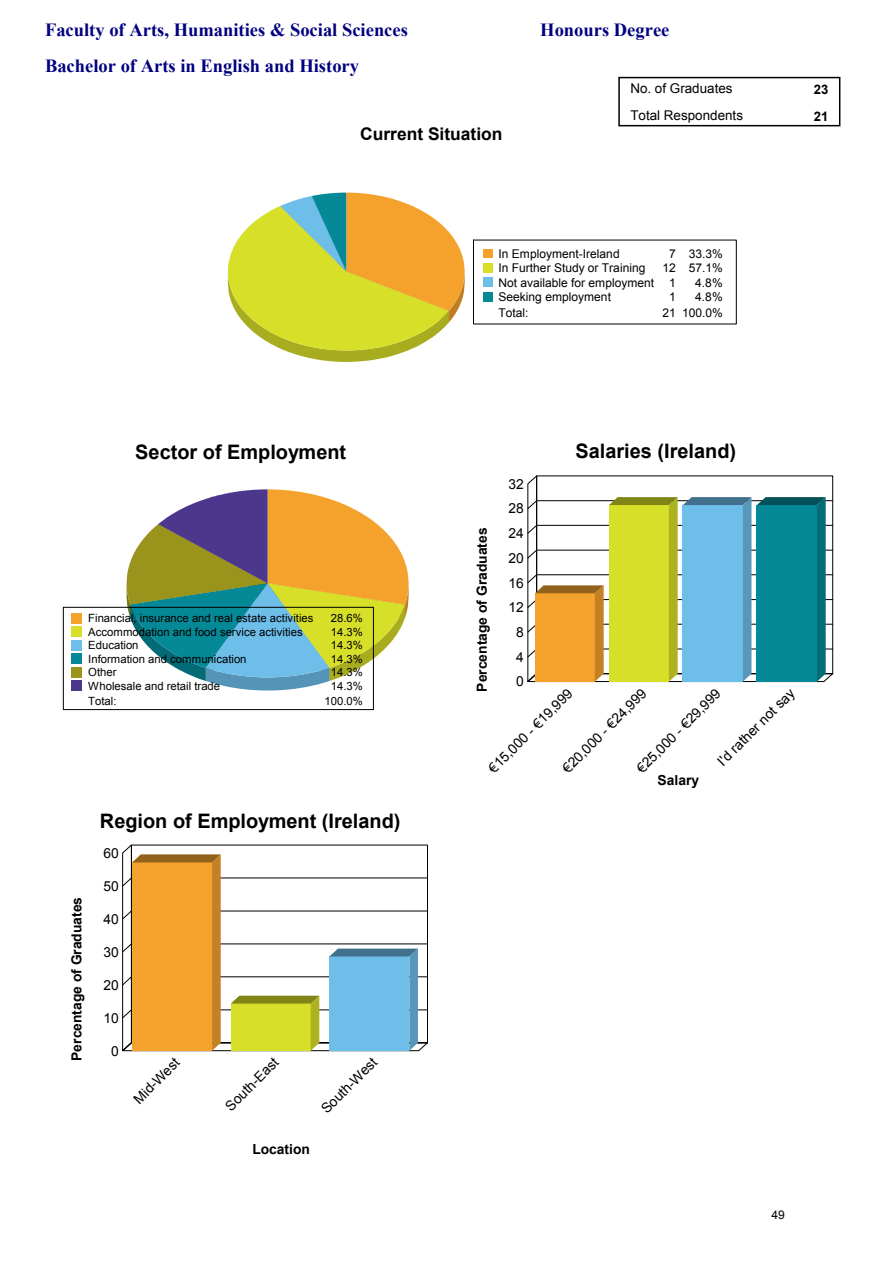
<style>
.page{position:relative;width:893px;height:1262px;background:#fff}
.page>*{position:absolute;margin:0;border:0;box-sizing:border-box;transform-origin:0 0}
.t1{font:700 19.95px "Arial";color:#000}
.t2{font:700 18.6px "Times New Roman";color:#000080}
.t3{font:700 17.4px "Arial";color:#000}
.t4{font:13.8px "Arial";color:#000}
.t5{font:700 13.8px "Arial";color:#000}
.t6{font:13.35px/27px "Arial";color:#000}
.t7{font:700 13.2px/27px "Arial";color:#000}
.t8{font:12px "Arial";color:#000}
.t9{font:11.25px "Arial";color:#000}
</style>
<div class="page">
<svg style="left:228px;top:193px;width:236px;height:169px"></svg>
<div style="left:483px;top:249px;width:9px;height:9px;background:#f5a22c"></div>
<div style="left:483px;top:264px;width:9px;height:9px;background:#d8df29"></div>
<div style="left:483px;top:278px;width:9px;height:9px;background:#6ebeea"></div>
<div style="left:483px;top:292px;width:9px;height:9px;background:#068996"></div>
<svg style="left:127px;top:489px;width:281px;height:201px"></svg>
<div style="left:63px;top:607px;width:310px;height:102px;border:1px solid #000"></div>
<div style="left:71px;top:613px;width:10px;height:10px;background:#f5a22c"></div>
<div style="left:71px;top:626px;width:10px;height:11px;background:#d8df29"></div>
<div style="left:71px;top:640px;width:10px;height:10px;background:#6ebeea"></div>
<div style="left:71px;top:653px;width:10px;height:11px;background:#068996"></div>
<div style="left:71px;top:667px;width:10px;height:10px;background:#9a931c"></div>
<div style="left:71px;top:680px;width:10px;height:11px;background:#4b378c"></div>
<svg style="left:527px;top:475px;width:307px;height:208px"></svg>
<svg style="left:122px;top:844px;width:306px;height:208px"></svg>
<div style="left:618px;top:77px;width:222px;height:49px;border:2px solid #000"></div>
<h2 class="t2" style="left:45px;top:19px;width:364px">Faculty of Arts, Humanities &amp; Social Sciences</h2>
<h2 class="t2" style="left:540px;top:19px;width:131px">Honours Degree</h2>
<h2 class="t2" style="left:45px;top:56px;width:315px">Bachelor of Arts in English and History</h2>
<h3 class="t3" style="left:360px;top:124px;width:144px">Current Situation</h3>
<p class="t6" style="left:630px;top:75px;width:114px">No. of Graduates<br>Total Respondents</p>
<p class="t8" style="left:498px;top:247px;width:123px">In Employment-Ireland</p>
<p class="t8" style="left:688px;top:247px;width:36px">33.3%</p>
<p class="t8" style="left:669px;top:247px;width:8px">7</p>
<p class="t8" style="left:498px;top:261px;width:148px">In Further Study or Training</p>
<p class="t8" style="left:688px;top:261px;width:36px">57.1%</p>
<p class="t8" style="left:662px;top:261px;width:15px">12</p>
<p class="t8" style="left:498px;top:276px;width:157px">Not available for employment</p>
<p class="t8" style="left:695px;top:276px;width:29px">4.8%</p>
<p class="t8" style="left:669px;top:276px;width:8px">1</p>
<p class="t8" style="left:498px;top:290px;width:114px">Seeking employment</p>
<p class="t8" style="left:695px;top:290px;width:29px">4.8%</p>
<p class="t8" style="left:669px;top:290px;width:8px">1</p>
<p class="t8" style="left:498px;top:306px;width:32px">Total:</p>
<p class="t8" style="left:662px;top:306px;width:62px">21 100.0%</p>
<p class="t7" style="left:813px;top:76px;width:16px">23<br>21</p>
<h1 class="t1" style="left:135px;top:440px;width:212px">Sector of Employment</h1>
<p class="t9" style="left:88px;top:612px;width:227px">Financial, insurance and real estate activities</p>
<p class="t9" style="left:331px;top:612px;width:34px">28.6%</p>
<p class="t9" style="left:88px;top:625px;width:216px">Accommodation and food service activities</p>
<p class="t9" style="left:331px;top:625px;width:34px">14.3%</p>
<p class="t9" style="left:88px;top:639px;width:52px">Education</p>
<p class="t9" style="left:331px;top:639px;width:34px">14.3%</p>
<p class="t9" style="left:88px;top:652px;width:160px">Information and communication</p>
<p class="t9" style="left:331px;top:652px;width:34px">14.3%</p>
<p class="t9" style="left:88px;top:666px;width:30px">Other</p>
<p class="t9" style="left:331px;top:666px;width:34px">14.3%</p>
<p class="t9" style="left:88px;top:679px;width:133px">Wholesale and retail trade</p>
<p class="t9" style="left:331px;top:679px;width:34px">14.3%</p>
<p class="t9" style="left:88px;top:695px;width:30px">Total:</p>
<p class="t9" style="left:324px;top:695px;width:40px">100.0%</p>
<h1 class="t1" style="left:100px;top:809px;width:302px">Region of Employment (Ireland)</h1>
<p class="t4" style="left:103px;top:845px;width:17px">60</p>
<p class="t5" style="left:69px;top:1060px;width:165px;rotate:-90deg">Percentage of Graduates</p>
<p class="t4" style="left:103px;top:878px;width:17px">50</p>
<p class="t4" style="left:103px;top:911px;width:17px">40</p>
<p class="t4" style="left:103px;top:944px;width:17px">30</p>
<p class="t4" style="left:103px;top:977px;width:17px">20</p>
<p class="t4" style="left:103px;top:1010px;width:17px">10</p>
<p class="t4" style="left:111px;top:1043px;width:9px">0</p>
<p class="t4" style="left:131px;top:1095px;width:60px;rotate:-45deg">Mid-West</p>
<p class="t4" style="left:222px;top:1102px;width:70px;rotate:-45deg">South-East</p>
<p class="t4" style="left:318px;top:1105px;width:74px;rotate:-45deg">South-West</p>
<p class="t5" style="left:252px;top:1141px;width:59px">Location</p>
<p class="t4" style="left:508px;top:476px;width:17px">32</p>
<p class="t4" style="left:508px;top:501px;width:17px">28</p>
<h1 class="t1" style="left:575px;top:440px;width:162px">Salaries (Ireland)</h1>
<p class="t4" style="left:508px;top:525px;width:17px">24</p>
<p class="t5" style="left:474px;top:691px;width:165px;rotate:-90deg">Percentage of Graduates</p>
<p class="t4" style="left:508px;top:550px;width:17px">20</p>
<p class="t4" style="left:508px;top:575px;width:17px">16</p>
<p class="t4" style="left:508px;top:600px;width:17px">12</p>
<p class="t4" style="left:516px;top:624px;width:9px">8</p>
<p class="t4" style="left:516px;top:649px;width:9px">4</p>
<p class="t4" style="left:516px;top:674px;width:9px">0</p>
<p class="t4" style="left:485px;top:765px;width:114px;rotate:-45deg">€15,000 - €19,999</p>
<p class="t4" style="left:559px;top:765px;width:114px;rotate:-45deg">€20,000 - €24,999</p>
<p class="t4" style="left:633px;top:765px;width:114px;rotate:-45deg">€25,000 - €29,999</p>
<p class="t4" style="left:714px;top:758px;width:104px;rotate:-45deg">I'd rather not say</p>
<p class="t5" style="left:657px;top:772px;width:43px">Salary</p>
<p class="t8" style="left:771px;top:1206px;width:15px">49</p>
</div>
